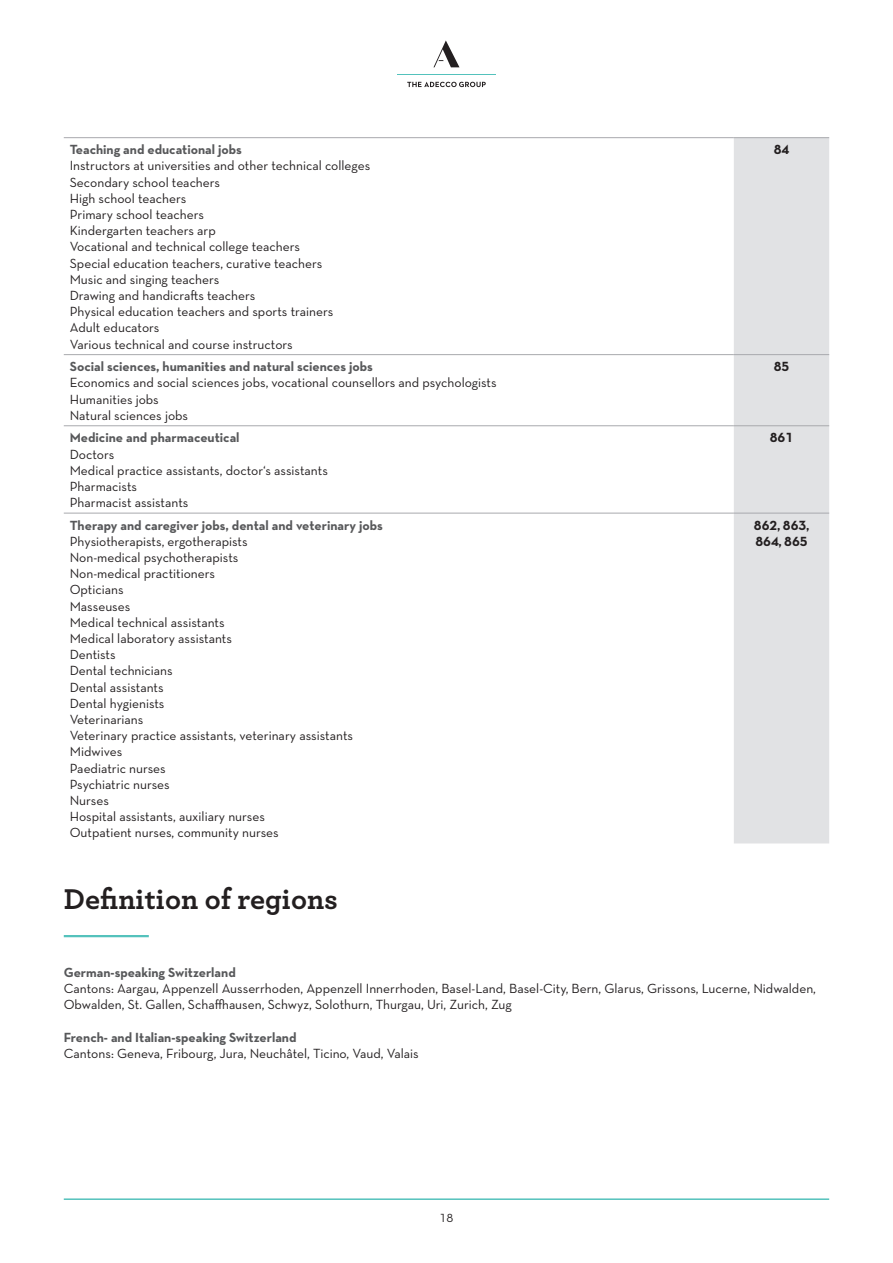
<style>
.page{position:relative;width:893px;height:1263px;background:#fff}
.page>*{position:absolute;margin:0;border:0;box-sizing:border-box;transform-origin:0 0}
.t1{font:700 30px "Archer";color:#231f20}
.t2{font:13.5px/16.2px "Neutraface Text";color:#231f20}
.t3{font:700 13.5px "Neutraface Text";color:#57585a}
.t4{font:700 13.5px/16.2px "Neutraface Text";color:#231f20}
.t5{font:12px "Neutraface Text";color:#231f20}
</style>
<div class="page">
<hr style="left:64px;top:1198px;width:765px;height:2px;background:#54c2bc">
<svg style="left:407px;top:82px;width:79px;height:5px"></svg>
<hr style="left:397px;top:74px;width:99px;height:1px;background:#54c2bc">
<svg style="left:433px;top:40px;width:26px;height:27px"></svg>
<div style="left:734px;top:138px;width:95px;height:705px;background:#e1e2e4"></div>
<hr style="left:64px;top:137px;width:670px;height:1px;background:#a8a9ad">
<hr style="left:734px;top:137px;width:95px;height:1px;background:#a8a9ad">
<hr style="left:64px;top:354px;width:670px;height:1px;background:#a8a9ad">
<hr style="left:734px;top:354px;width:95px;height:1px;background:#a8a9ad">
<hr style="left:64px;top:425px;width:670px;height:1px;background:#a8a9ad">
<hr style="left:734px;top:425px;width:95px;height:1px;background:#a8a9ad">
<hr style="left:64px;top:513px;width:670px;height:1px;background:#a8a9ad">
<hr style="left:734px;top:513px;width:95px;height:1px;background:#a8a9ad">
<hr style="left:64px;top:935px;width:85px;height:2px;background:#54c2bc">
<p class="t3" style="left:70px;top:144px;width:174px">Teaching and educational jobs</p>
<p class="t2" style="left:70px;top:159px;width:302px">Instructors at universities and other technical colleges Secondary school teachers<br>High school teachers<br>Primary school teachers<br>Kindergarten teachers arp<br>Vocational and technical college teachers<br>Special education teachers, curative teachers<br>Music and singing teachers<br>Drawing and handicrafts teachers<br>Physical education teachers and sports trainers<br>Adult educators<br>Various technical and course instructors</p>
<p class="t3" style="left:70px;top:361px;width:305px">Social sciences, humanities and natural sciences jobs</p>
<p class="t2" style="left:70px;top:376px;width:428px">Economics and social sciences jobs, vocational counsellors and psychologists<br>Humanities jobs<br>Natural sciences jobs</p>
<p class="t3" style="left:70px;top:432px;width:171px">Medicine and pharmaceutical</p>
<p class="t2" style="left:70px;top:447px;width:260px">Doctors<br>Medical practice assistants, doctor‘s assistants<br>Pharmacists<br>Pharmacist assistants</p>
<p class="t3" style="left:70px;top:520px;width:315px">Therapy and caregiver jobs, dental and veterinary jobs</p>
<p class="t2" style="left:70px;top:534px;width:285px">Physiotherapists, ergotherapists<br>Non-medical psychotherapists<br>Non-medical practitioners<br>Opticians<br>Masseuses<br>Medical technical assistants<br>Medical laboratory assistants<br>Dentists<br>Dental technicians<br>Dental assistants<br>Dental hygienists<br>Veterinarians<br>Veterinary practice assistants, veterinary assistants<br>Midwives<br>Paediatric nurses<br>Psychiatric nurses<br>Nurses<br>Hospital assistants, auxiliary nurses<br>Outpatient nurses, community nurses</p>
<h1 class="t1" style="left:64px;top:885px;width:275px">Definition of regions</h1>
<p class="t4" style="left:774px;top:143px;width:17px">84</p>
<p class="t4" style="left:774px;top:360px;width:17px">85</p>
<p class="t4" style="left:770px;top:431px;width:25px">861</p>
<p class="t4" style="left:754px;top:518px;width:57px">862, 863,<br>864, 865</p>
<p class="t3" style="left:64px;top:967px;width:174px">German-speaking Switzerland</p>
<p class="t2" style="left:64px;top:981px;width:754px">Cantons: Aargau, Appenzell Ausserrhoden, Appenzell Innerrhoden, Basel-Land, Basel-City, Bern, Glarus, Grissons, Lucerne, Nidwalden,<br>Obwalden, St. Gallen, Schaffhausen, Schwyz, Solothurn, Thurgau, Uri, Zurich, Zug</p>
<p class="t3" style="left:64px;top:1031px;width:234px">French- and Italian-speaking Switzerland</p>
<p class="t2" style="left:64px;top:1046px;width:356px">Cantons: Geneva, Fribourg, Jura, Neuchâtel, Ticino, Vaud, Valais</p>
<p class="t5" style="left:439px;top:1213px;width:15px">18</p>
</div>
